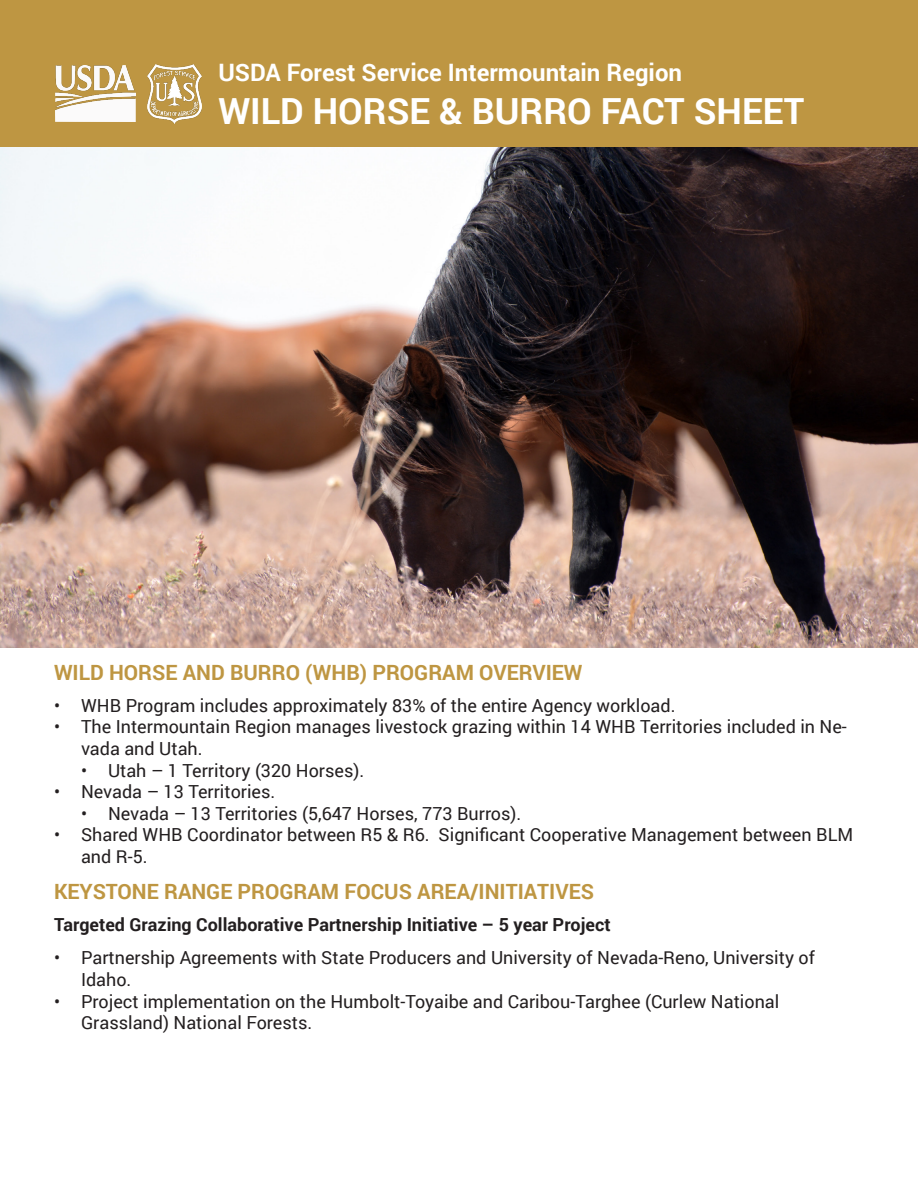
<style>
.page{position:relative;width:918px;height:1188px;background:#fff}
.page>*{position:absolute;margin:0;border:0;box-sizing:border-box;transform-origin:0 0}
.t1{font:700 36px "Roboto";color:#fff}
.t2{font:700 24px "Roboto";color:#fff}
.text{font:700 21px "Roboto";color:#be9642}
.t3{font:18px/21.6px "Roboto";color:#231f20}
.text-2{font:700 18px "Roboto";color:#231f20}
</style>
<div class="page">
<img style="left:0;top:147px;width:918px;height:501px">
<div style="left:0;top:0;width:918px;height:147px;background:#be9642"></div>
<img style="left:55px;top:66px;width:81px;height:55px">
<img style="left:148px;top:64px;width:53px;height:60px">
<h2 class="t2" style="left:218px;top:55px;width:465px">USDA Forest Service Intermountain Region</h2>
<h1 class="t1" style="left:218px;top:85px;width:587px">WILD HORSE &amp; BURRO FACT SHEET</h1>
<p class="text" style="left:54px;top:657px;width:530px">WILD HORSE AND BURRO (WHB) PROGRAM OVERVIEW</p>
<p class="t3" style="left:54px;top:694px;width:623px">• WHB Program includes approximately 83% of the entire Agency workload.</p>
<p class="t3" style="left:81px;top:716px;width:767px;text-indent:-27px">• The Intermountain Region manages livestock grazing within 14 WHB Territories included in Ne&shy;vada and Utah.</p>
<p class="t3" style="left:81px;top:759px;width:285px">• Utah – 1 Territory (320 Horses).</p>
<p class="t3" style="left:54px;top:780px;width:223px">• Nevada – 13 Territories.</p>
<p class="t3" style="left:81px;top:802px;width:442px">• Nevada – 13 Territories (5,647 Horses, 773 Burros).</p>
<p class="t3" style="left:81px;top:824px;width:774px;text-indent:-27px">• Shared WHB Coordinator between R5 &amp; R6. Significant Cooperative Management between BLM and R-5.</p>
<p class="text" style="left:54px;top:876px;width:542px">KEYSTONE RANGE PROGRAM FOCUS AREA/INITIATIVES</p>
<p class="text-2" style="left:54px;top:912px;width:558px">Targeted Grazing Collaborative Partnership Initiative – 5 year Project</p>
<p class="t3" style="left:81px;top:947px;width:735px;text-indent:-27px">• Partnership Agreements with State Producers and University of Nevada-Reno, University of<br>Idaho.</p>
<p class="t3" style="left:81px;top:990px;width:700px;text-indent:-27px">• Project implementation on the Humbolt-Toyaibe and Caribou-Targhee (Curlew National<br>Grassland) National Forests.</p>
</div>
